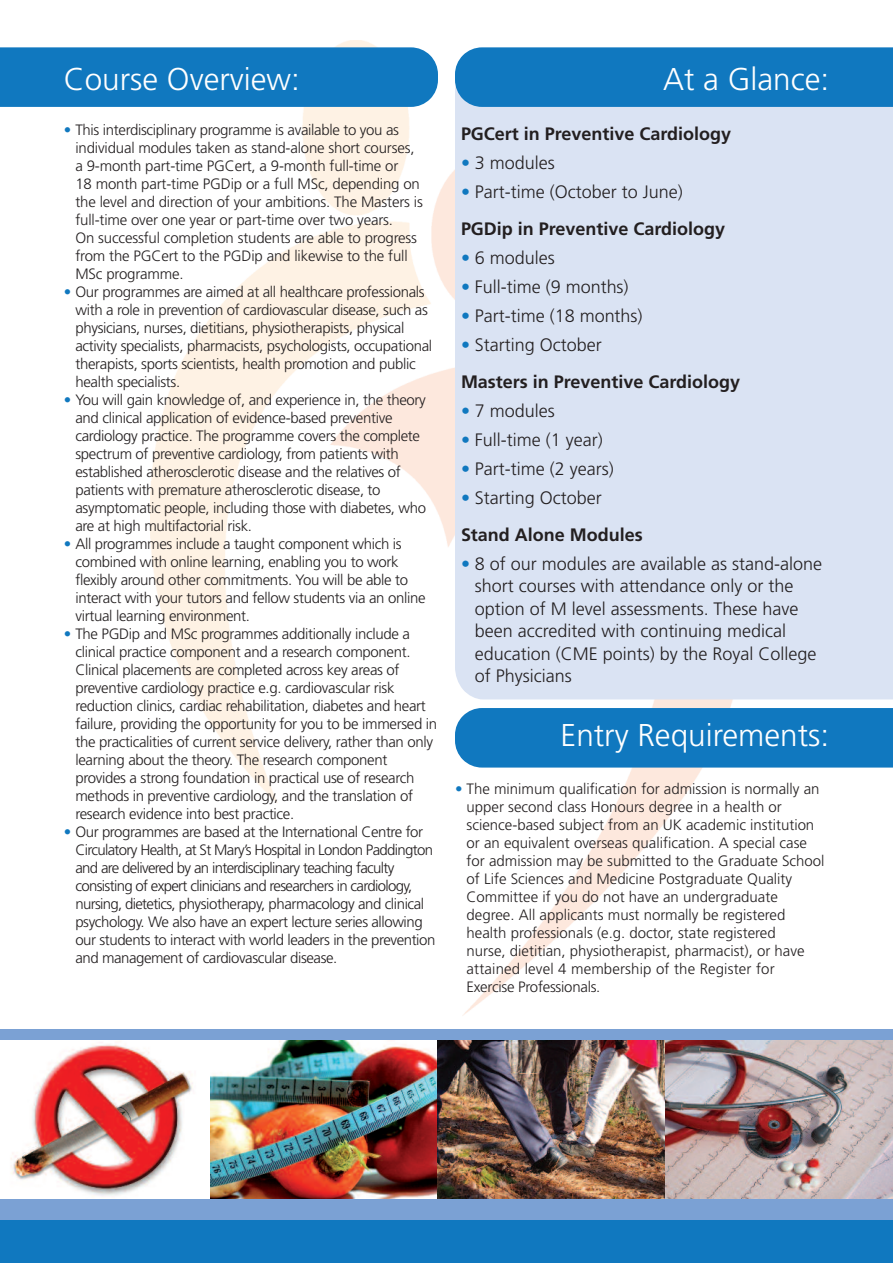
<style>
.page{position:relative;width:893px;height:1263px;background:#fff}
.page>*{position:absolute;margin:0;border:0;box-sizing:border-box;transform-origin:0 0}
.t1{font:300 31.5px "Frutiger";color:#fff}
.t2{font:300 18px/22.5px "Frutiger";color:#231f20}
.t3{font:700 18px/37.3px "Frutiger";color:#231f20}
.t4{font:300 15px/18px "Frutiger";letter-spacing:-.02em;color:#231f20}
.t5{font:300 15px/18px "Frutiger";color:#231f20}
.s1{color:#1078bf}
.s2{font-weight:300;color:#1078bf}
.s3{font-weight:300}
</style>
<div class="page">
<img style="left:150px;top:41px;width:590px;height:975px">
<div style="left:455px;top:107px;width:438px;height:592px;background:#dae3f3"></div>
<img style="left:0;top:1039px;width:203px;height:157px">
<img style="left:210px;top:1039px;width:228px;height:160px">
<img style="left:438px;top:1039px;width:227px;height:160px">
<img style="left:665px;top:1039px;width:228px;height:160px">
<div style="left:0;top:1199px;width:893px;height:64px;background:#1078bf"></div>
<div style="left:0;top:1199px;width:893px;height:21px;background:#7ba1d4"></div>
<div style="left:0;top:47px;width:438px;height:60px;background:#1078bf"></div>
<div style="left:0;top:1029px;width:893px;height:10px;background:#7ba1d4"></div>
<div style="left:455px;top:47px;width:438px;height:60px;background:#1078bf"></div>
<div style="left:455px;top:708px;width:438px;height:59px;background:#1078bf"></div>
<h1 class="t1" style="left:64px;top:66px;width:238px">Course Overview:</h1>
<p class="t4" style="left:75px;top:122px;width:349px;text-indent:-12px"><span class="s1">•</span> This interdisciplinary programme is available to you as individual modules taken as stand-alone short courses, a 9-month part-time PGCert, a 9-month full-time or<br>18 month part-time PGDip or a full MSc, depending on the level and direction of your ambitions. The Masters is full-time over one year or part-time over two years.<br>On successful completion students are able to progress from the PGCert to the PGDip and likewise to the full MSc programme.</p>
<p class="t4" style="left:75px;top:284px;width:358px;text-indent:-12px"><span class="s1">•</span> Our programmes are aimed at all healthcare professionals with a role in prevention of cardiovascular disease, such as physicians, nurses, dietitians, physiotherapists, physical activity specialists, pharmacists, psychologists, occupational therapists, sports scientists, health promotion and public health specialists.</p>
<p class="t4" style="left:75px;top:392px;width:352px;text-indent:-12px"><span class="s1">•</span> You will gain knowledge of, and experience in, the theory and clinical application of evidence-based preventive cardiology practice. The programme covers the complete spectrum of preventive cardiology, from patients with established atherosclerotic disease and the relatives of patients with premature atherosclerotic disease, to asymptomatic people, including those with diabetes, who are at high multifactorial risk.</p>
<p class="t4" style="left:75px;top:536px;width:352px;text-indent:-12px"><span class="s1">•</span> All programmes include a taught component which is combined with online learning, enabling you to work flexibly around other commitments. You will be able to interact with your tutors and fellow students via an online virtual learning environment.</p>
<p class="t4" style="left:75px;top:626px;width:363px;text-indent:-12px"><span class="s1">•</span> The PGDip and MSc programmes additionally include a clinical practice component and a research component.<br>Clinical placements are completed across key areas of preventive cardiology practice e.g. cardiovascular risk reduction clinics, cardiac rehabilitation, diabetes and heart failure, providing the opportunity for you to be immersed in the practicalities of current service delivery, rather than only learning about the theory. The research component provides a strong foundation in practical use of research methods in preventive cardiology, and the translation of research evidence into best practice.</p>
<p class="t4" style="left:75px;top:824px;width:362px;text-indent:-12px"><span class="s1">•</span> Our programmes are based at the International Centre for Circulatory Health, at St Mary’s Hospital in London Paddington and are delivered by an interdisciplinary teaching faculty consisting of expert clinicians and researchers in cardiology, nursing, dietetics, physiotherapy, pharmacology and clinical psychology. We also have an expert lecture series allowing our students to interact with world leaders in the prevention and management of cardiovascular disease.</p>
<h1 class="t1" style="left:663px;top:66px;width:168px">At a Glance:</h1>
<p class="t3" style="left:461px;top:117px;width:272px">PGCert in Preventive Cardiology</p>
<p class="t2" style="left:461px;top:153px;width:95px"><span class="s1">•</span> 3 modules</p>
<p class="t3" style="left:461px;top:174px;width:266px"><span class="s2">•</span> <span class="s3">Part-time (October to June)<br></span>PGDip in Preventive Cardiology</p>
<p class="t2" style="left:461px;top:248px;width:95px"><span class="s1">•</span> 6 modules</p>
<p class="t2" style="left:461px;top:277px;width:169px"><span class="s1">•</span> Full-time (9 months)</p>
<p class="t2" style="left:461px;top:306px;width:183px"><span class="s1">•</span> Part-time (18 months)</p>
<p class="t3" style="left:461px;top:327px;width:281px"><span class="s2">•</span> <span class="s3">Starting October<br></span>Masters in Preventive Cardiology</p>
<p class="t2" style="left:461px;top:401px;width:95px"><span class="s1">•</span> 7 modules</p>
<p class="t2" style="left:461px;top:430px;width:143px"><span class="s1">•</span> Full-time (1 year)</p>
<p class="t2" style="left:461px;top:459px;width:154px"><span class="s1">•</span> Part-time (2 years)</p>
<p class="t3" style="left:461px;top:480px;width:183px"><span class="s2">•</span> <span class="s3">Starting October<br></span>Stand Alone Modules</p>
<p class="t2" style="left:475px;top:554px;width:349px;text-indent:-14px"><span class="s1">•</span> 8 of our modules are available as stand-alone short courses with attendance only or the option of M level assessments. These have been accredited with continuing medical education (CME points) by the Royal College of Physicians</p>
<h1 class="t1" style="left:561px;top:722px;width:270px">Entry Requirements:</h1>
<p class="t5" style="left:467px;top:781px;width:359px;text-indent:-12px"><span class="s1">•</span> The minimum qualification for admission is normally an upper second class Honours degree in a health or science-based subject from an UK academic institution or an equivalent overseas qualification. A special case for admission may be submitted to the Graduate School of Life Sciences and Medicine Postgraduate Quality Committee if you do not have an undergraduate degree. All applicants must normally be registered health professionals (e.g. doctor, state registered<br>nurse, dietitian, physiotherapist, pharmacist), or have attained level 4 membership of the Register for Exercise Professionals.</p>
</div>
